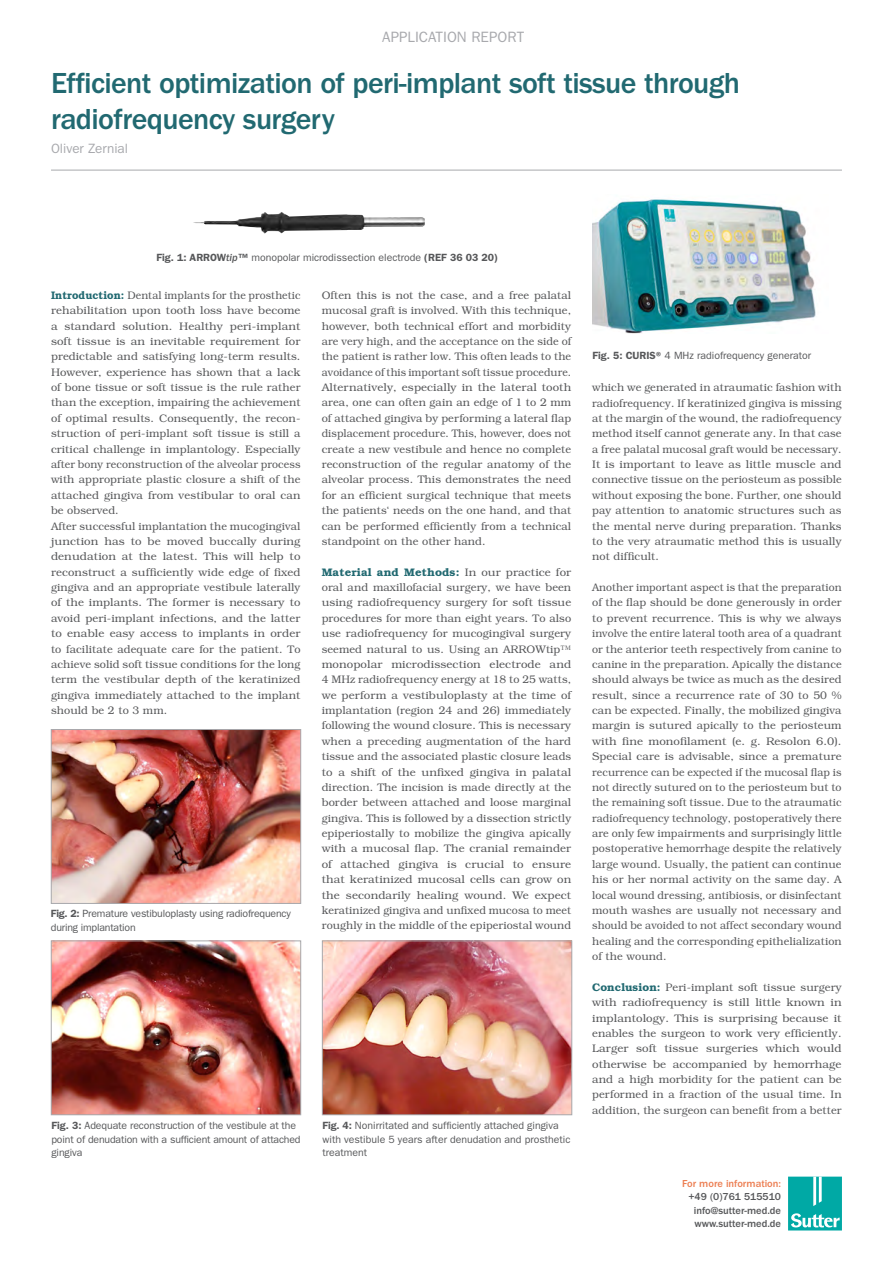
<style>
.page{position:relative;width:893px;height:1263px;background:#fff}
.page>*{position:absolute;margin:0;border:0;box-sizing:border-box;transform-origin:0 0}
.t1{font:500 30px/36px "ITC Franklin Gothic Std";letter-spacing:-.02em;color:#216971}
.t2{font:15px "ITC Franklin Gothic Std";color:#a8a9ad}
.t3{font:13.5px "ITC Franklin Gothic Std";color:#a8a9ad}
.t4{font:300 10.95px/15.3px "Bookman Std";letter-spacing:.01em;color:#57585a;scale:.95 1}
.t5{font:300 10.95px/15.3px "Bookman Std";letter-spacing:.01em;color:#57585a;text-align:justify}
.t6{font:300 10.95px/15.3px "Bookman Std";letter-spacing:.01em;color:#57585a;text-align:justify;scale:1.05 1}
.t7{font:10.5px/13.5px "ITC Franklin Gothic Std";color:#57585a}
.t8{font:10.5px/13.5px "ITC Franklin Gothic Std";letter-spacing:-.02em;color:#57585a}
.t9{font:500 10.5px/13.5px "ITC Franklin Gothic Std";color:#57585a;text-align:center}
.t10{font:500 10.5px "ITC Franklin Gothic Std";color:#ec7e52}
.s1{font-family:"Franklin Gothic LT Pro Dm"}
.s2{font-family:"ITC Franklin Gothic Std Med It"}
.s3{font-weight:600;color:#216971}
</style>
<div class="page">
<hr style="left:51px;top:170px;width:791px;height:1px;background:#a8a9ad">
<div style="left:788px;top:1176px;width:54px;height:54px;background:#00a9a5"></div>
<svg style="left:813px;top:1176px;width:9px;height:30px"></svg>
<svg style="left:791px;top:1213px;width:49px;height:14px"></svg>
<img style="left:592px;top:199px;width:224px;height:135px">
<img style="left:53px;top:731px;width:246px;height:171px">
<div style="left:51px;top:729px;width:250px;height:175px;border:1px solid #a8a9ad"></div>
<img style="left:53px;top:943px;width:246px;height:170px">
<div style="left:51px;top:941px;width:250px;height:174px;border:1px solid #a8a9ad"></div>
<img style="left:193px;top:212px;width:232px;height:22px">
<img style="left:324px;top:943px;width:246px;height:170px">
<div style="left:322px;top:941px;width:250px;height:174px;border:1px solid #a8a9ad"></div>
<h2 class="t2" style="left:382px;top:28px;width:143px">APPLICATION REPORT</h2>
<h1 class="t1" style="left:51px;top:65px;width:691px">Efficient optimization of peri-implant soft tissue through radiofrequency surgery</h1>
<p class="t3" style="left:51px;top:141px;width:79px">Oliver Zernial</p>
<p class="t7" style="left:156px;top:251px;width:343px"><span class="s1">Fig. 1: ARROW</span><span class="s2">tip</span><span class="s1">™</span> monopolar microdissection electrode <span class="s1">(REF 36 03 20)</span></p>
<p class="t4" style="left:51px;top:288px;width:264px"><span class="s3">Introduction:</span> Dental implants for the prosthetic rehabilitation upon tooth loss have become a standard solution. Healthy peri-implant soft tissue is an inevitable requirement for predictable and satisfying long-term results.<br>However, experience has shown that a lack of bone tissue or soft tissue is the rule rather than the exception, impairing the achievement of optimal results. Consequently, the recon&shy;struction of peri-implant soft tissue is still a critical challenge in implantology. Especially after bony reconstruction of the alveolar process with appropriate plastic closure a shift of the attached gingiva from vestibular to oral can be observed.<br>After successful implantation the mucogingival junction has to be moved buccally during denudation at the latest. This will help to reconstruct a sufficiently wide edge of fixed gingiva and an appropriate vestibule laterally of the implants. The former is necessary to avoid peri-implant infections, and the latter to enable easy access to implants in order to facilitate adequate care for the patient. To achieve solid soft tissue conditions for the long term the vestibular depth of the keratinized gingiva immediately attached to the implant should be 2 to 3 mm.</p>
<p class="t5" style="left:322px;top:288px;width:251px">Often this is not the case, and a free palatal mucosal graft is involved. With this technique, however, both technical effort and morbidity are very high, and the acceptance on the side of the patient is rather low. This often leads to the avoidance of this important soft tissue procedure.<br>Alternatively, especially in the lateral tooth area, one can often gain an edge of 1 to 2 mm of attached gingiva by performing a lateral flap displacement procedure. This, however, does not create a new vestibule and hence no complete reconstruction of the regular anatomy of the alveolar process. This demonstrates the need for an efficient surgical technique that meets the patients‘ needs on the one hand, and that can be performed efficiently from a technical standpoint on the other hand.</p>
<p class="t6" style="left:322px;top:564px;width:239px"><span class="s3">Material and Methods:</span> In our practice for oral and maxillofacial surgery, we have been using radiofrequency surgery for soft tissue procedures for more than eight years. To also use radiofrequency for mucogingival surgery seemed natural to us. Using an ARROWtip™ monopolar microdissection electrode and 4 MHz radiofrequency energy at 18 to 25 watts, we perform a vestibuloplasty at the time of implantation (region 24 and 26) immediately following the wound closure. This is necessary when a preceding augmentation of the hard tissue and the associated plastic closure leads to a shift of the unfixed gingiva in palatal direction. The incision is made directly at the border between attached and loose marginal gingiva. This is followed by a dissection strictly epiperiostally to mobilize the gingiva apically with a mucosal flap. The cranial remainder of attached gingiva is crucial to ensure that keratinized mucosal cells can grow on the secondarily healing wound. We expect keratinized gingiva and unfixed mucosa to meet roughly in the middle of the epiperiostal wound</p>
<p class="t8" style="left:51px;top:907px;width:241px"><span class="s1">Fig. 2:</span> Premature vestibuloplasty using radiofrequency during implantation</p>
<p class="t7" style="left:51px;top:1119px;width:251px"><span class="s1">Fig. 3:</span> Adequate reconstruction of the vestibule at the point of denudation with a sufficient amount of attached gingiva</p>
<p class="t7" style="left:323px;top:1119px;width:249px"><span class="s1">Fig. 4:</span> Nonirritated and sufficiently attached gingiva with vestibule 5 years after denudation and prosthetic treatment</p>
<p class="t7" style="left:592px;top:348px;width:220px"><span class="s1">Fig. 5: CURIS®</span> 4 MHz radiofrequency generator</p>
<p class="t5" style="left:592px;top:380px;width:251px">which we generated in atraumatic fashion with radiofrequency. If keratinized gingiva is missing at the margin of the wound, the radiofrequency method itself cannot generate any. In that case a free palatal mucosal graft would be necessary.<br>It is important to leave as little muscle and connective tissue on the periosteum as possible without exposing the bone. Further, one should pay attention to anatomic structures such as the mental nerve during preparation. Thanks to the very atraumatic method this is usually not difficult.</p>
<p class="t4" style="left:592px;top:580px;width:264px;text-align:justify">Another important aspect is that the preparation of the flap should be done generously in order to prevent recurrence. This is why we always involve the entire lateral tooth area of a quadrant or the anterior teeth respectively from canine to canine in the preparation. Apically the distance should always be twice as much as the desired result, since a recurrence rate of 30 to 50 % can be expected. Finally, the mobilized gingiva margin is sutured apically to the periosteum with fine monofilament (e. g. Resolon 6.0).<br>Special care is advisable, since a premature recurrence can be expected if the mucosal flap is not directly sutured on to the periosteum but to the remaining soft tissue. Due to the atraumatic radiofrequency technology, postoperatively there are only few impairments and surprisingly little postoperative hemorrhage despite the relatively large wound. Usually, the patient can continue his or her normal activity on the same day. A local wound dressing, antibiosis, or disinfectant mouth washes are usually not necessary and should be avoided to not affect secondary wound healing and the corresponding epithelialization of the wound.</p>
<p class="t5" style="left:592px;top:979px;width:251px"><span class="s3">Conclusion:</span> Peri-implant soft tissue surgery with radiofrequency is still little known in implantology. This is surprising because it enables the surgeon to work very efficiently.<br>Larger soft tissue surgeries which would otherwise be accompanied by hemorrhage and a high morbidity for the patient can be performed in a fraction of the usual time. In addition, the surgeon can benefit from a better</p>
<p class="t10" style="left:682px;top:1177px;width:100px">For more information:</p>
<p class="t9" style="left:688px;top:1190px;width:94px">+49 (0)761 515510 info@sutter-med.de www.sutter-med.de</p>
</div>
